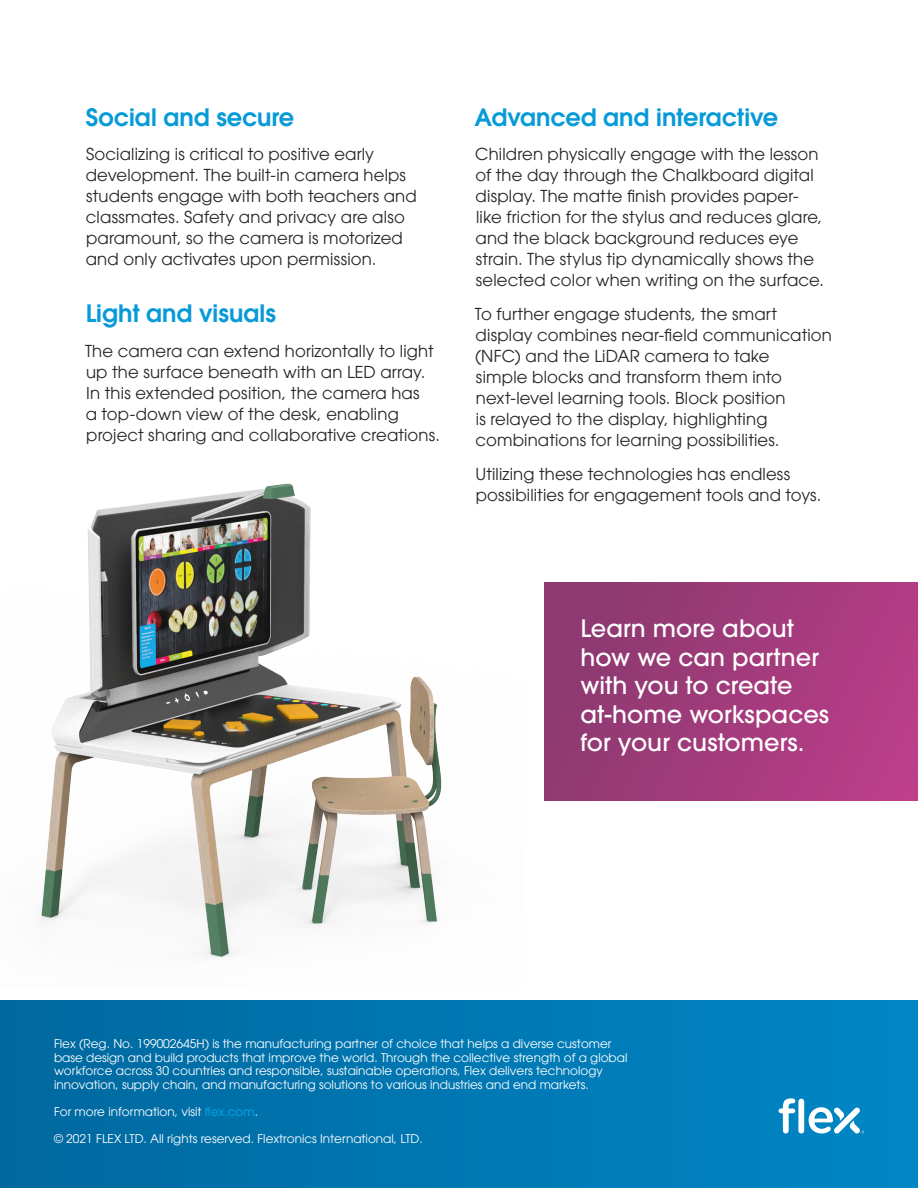
<style>
.page{position:relative;width:918px;height:1188px;background:#fff}
.page>*{position:absolute;margin:0;border:0;box-sizing:border-box;transform-origin:0 0}
.Body{font:500 24px/28.5px "ITC Avant Garde Pro";color:#fff}
.Blue_L2_Title{font:600 24px "ITC Avant Garde Pro";color:#069ad9}
.Blue_L2_Title-2{font:16.5px/21px "ITC Avant Garde Pro";letter-spacing:.01em;color:#262626}
.t1{font:12px/13.5px "ITC Avant Garde Pro";color:#fff}
.s1{font-weight:500;color:#069ad9}
</style>
<div class="page">
<div style="left:0;top:1000px;width:918px;height:188px;background:linear-gradient(to right,#00689f,#0087c5)"></div>
<svg style="left:778px;top:1098px;width:17px;height:35px"></svg>
<div style="left:798px;top:1099px;width:6px;height:34px;background:#fff;border-radius:3px"></div>
<svg style="left:809px;top:1106px;width:55px;height:27px"></svg>
<img style="left:39px;top:483px;width:403px;height:475px">
<div style="left:544px;top:582px;width:374px;height:219px;background:linear-gradient(to right,#8b3970,#b83d87)"></div>
<p class="Blue_L2_Title" style="left:86px;top:101px;width:210px">Social and secure</p>
<p class="Blue_L2_Title-2" style="left:86px;top:143px;width:332px">Socializing is critical to positive early development. The built-in camera helps students engage with both teachers and classmates. Safety and privacy are also paramount, so the camera is motorized and only activates upon permission.</p>
<p class="Blue_L2_Title" style="left:86px;top:298px;width:192px">Light and visuals</p>
<p class="Blue_L2_Title-2" style="left:85px;top:340px;width:357px">The camera can extend horizontally to light up the surface beneath with an LED array.<br>In this extended position, the camera has<br>a top-down view of the desk, enabling project sharing and collaborative creations.</p>
<p class="Blue_L2_Title" style="left:474px;top:101px;width:305px">Advanced and interactive</p>
<p class="Blue_L2_Title-2" style="left:475px;top:143px;width:350px">Children physically engage with the lesson of the day through the Chalkboard digital display. The matte finish provides paper&shy;like friction for the stylus and reduces glare, and the black background reduces eye strain. The stylus tip dynamically shows the selected color when writing on the surface.</p>
<p class="Blue_L2_Title-2" style="left:475px;top:303px;width:359px">To further engage students, the smart display combines near-field communication (NFC) and the LiDAR camera to take<br>simple blocks and transform them into next-level learning tools. Block position<br>is relayed to the display, highlighting combinations for learning possibilities.</p>
<p class="Blue_L2_Title-2" style="left:476px;top:464px;width:347px">Utilizing these technologies has endless possibilities for engagement tools and toys.</p>
<p class="Body" style="left:580px;top:614px;width:250px">Learn more about how we can partner with you to create at-home workspaces for your customers.</p>
<p class="t1" style="left:54px;top:1037px;width:575px">Flex (Reg. No. 199002645H) is the manufacturing partner of choice that helps a diverse customer base design and build products that improve the world. Through the collective strength of a global workforce across 30 countries and responsible, sustainable operations, Flex delivers technology innovation, supply chain, and manufacturing solutions to various industries and end markets.</p>
<p class="t1" style="left:54px;top:1105px;width:206px">For more information, visit <span class="s1">flex.com</span>.</p>
<p class="t1" style="left:54px;top:1132px;width:370px">© 2021 FLEX LTD. All rights reserved. Flextronics International, LTD.</p>
</div>
